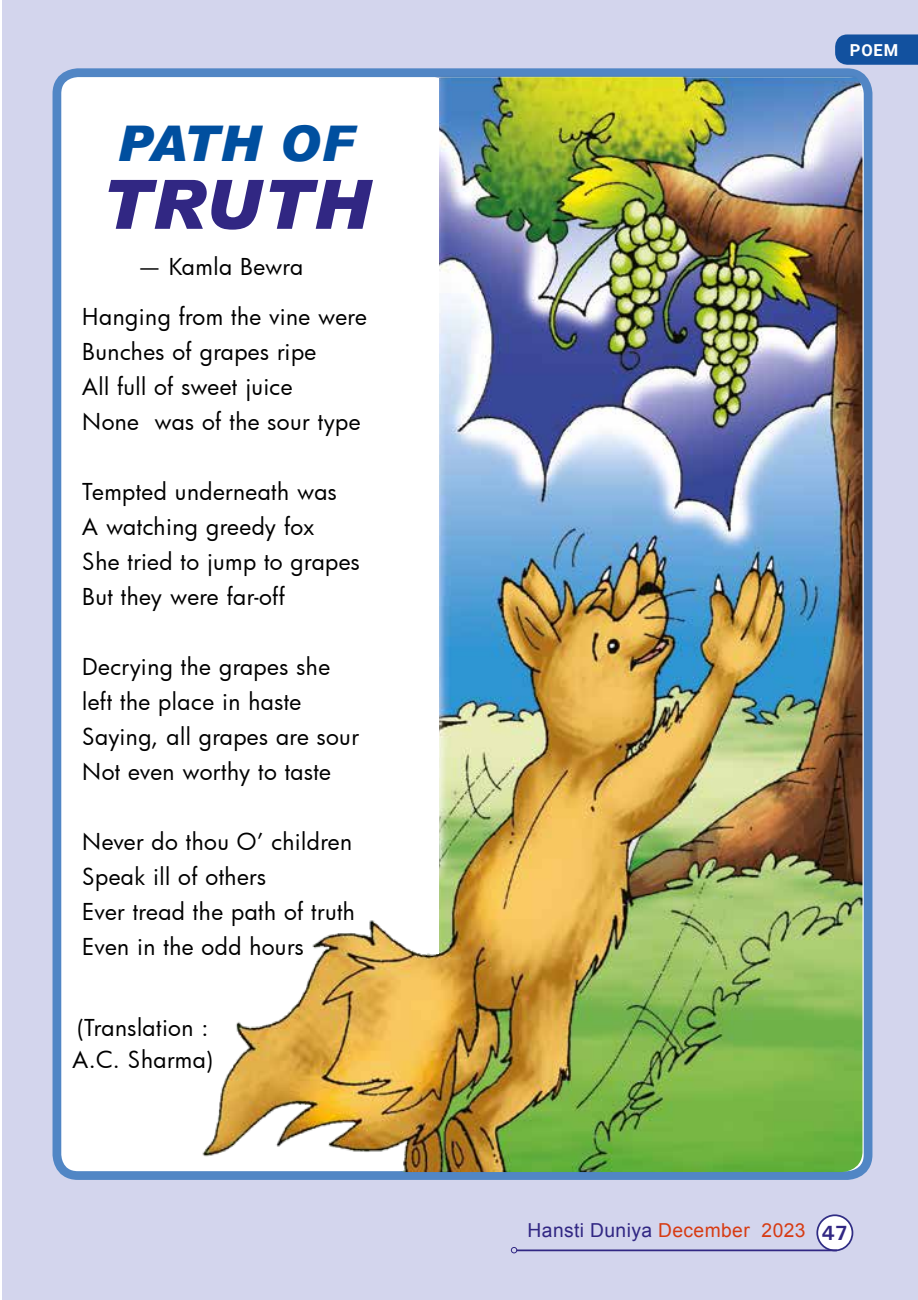
<style>
.page{position:relative;width:918px;height:1300px;background:#fff}
.page>*{position:absolute;margin:0;border:0;box-sizing:border-box;transform-origin:0 0}
.t1{font:italic 900 68.25px "Arial";letter-spacing:.02em;color:#312783}
.t2{font:italic 900 49.18px "Arial";letter-spacing:-.025em;color:#004f9f}
.t3{font:22.75px/35px "Futura";letter-spacing:.02em;color:#000}
.t4{font:19.25px "Arial";letter-spacing:.02em;color:#312783}
.t5{font:700 16.45px "Roboto";color:#fff}
.s1{color:#d73b13}
.s2{font-family:"Univers";font-weight:700;font-size:20.65px}
</style>
<div class="page">
<div style="left:2px;top:0;width:916px;height:1300px;background:#d3d5ed"></div>
<div style="left:57px;top:73px;width:811px;height:1102px;background:#fff;border-radius:21px"></div>
<div style="left:53px;top:68px;width:819px;height:1112px;border:9px solid #5186c5;border-radius:21px"></div>
<img style="left:189px;top:72px;width:673px;height:1100px">
<div style="left:431px;top:78px;width:8px;height:875px;background:#fff"></div>
<svg style="left:815px;top:1214px;width:39px;height:38px"></svg>
<hr style="left:516px;top:1249px;width:321px;height:2px;background:#312783">
<svg style="left:511px;top:1247px;width:6px;height:6px"></svg>
<svg style="left:835px;top:34px;width:83px;height:31px;background:#1b57a2"></svg>
<h2 class="t2" style="left:117px;top:113px;width:238px">PATH OF</h2>
<h1 class="t1" style="left:101px;top:162px;width:270px">TRUTH</h1>
<p class="t3" style="left:138px;top:248px;width:167px">— Kamla Bewra</p>
<p class="t3" style="left:82px;top:299px;width:286px">Hanging from the vine were<br>Bunches of grapes ripe<br>All full of sweet juice<br>None was of the sour type</p>
<p class="t3" style="left:82px;top:474px;width:279px">Tempted underneath was<br>A watching greedy fox<br>She tried to jump to grapes<br>But they were far-off</p>
<p class="t3" style="left:82px;top:649px;width:278px">Decrying the grapes she left the place in haste<br>Saying, all grapes are sour<br>Not even worthy to taste</p>
<p class="t3" style="left:82px;top:824px;width:274px">Never do thou O’ children<br>Speak ill of others<br>Ever tread the path of truth<br>Even in the odd hours</p>
<p class="t3" style="left:72px;top:1011px;width:142px;line-height:31.5px">(Translation :<br>A.C. Sharma)</p>
<p class="t5" style="left:850px;top:38px;width:50px">POEM</p>
<p class="t4" style="left:528px;top:1217px;width:322px">Hansti Duniya <span class="s1">December 2023</span> <span class="s2">47</span></p>
</div>
